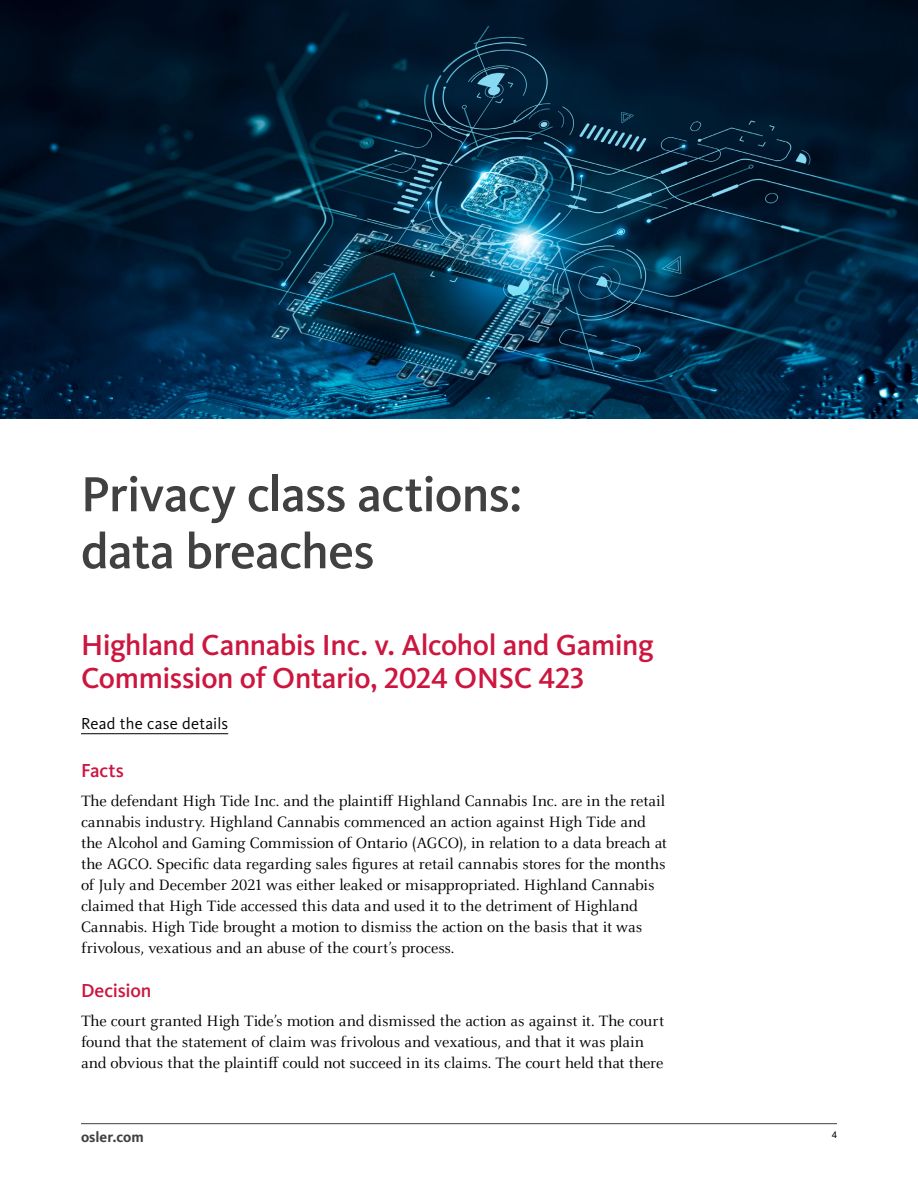
<style>
.page{position:relative;width:918px;height:1188px;background:#fff}
.page>*{position:absolute;margin:0;border:0;box-sizing:border-box;transform-origin:0 0}
.t1{font:500 51px/57px "Kievit Pro";letter-spacing:-.015em;color:#414141}
.t2{font:500 30px/33px "Kievit Pro";letter-spacing:-.015em;color:#cd163f}
.t3{font:500 19.5px "Kievit Pro";letter-spacing:-.01em;color:#cd163f}
.B1{font:16.5px/21px "Celeste OT";letter-spacing:-.005em;color:#000}
.Read_the_case_details{font:16.5px "Kievit Pro";letter-spacing:.015em;color:#000}
.t4{font:700 15px "Kievit Pro";color:#414141}
.t5{font:9.75px "Kievit Pro";color:#000}
</style>
<div class="page">
<hr style="left:81px;top:1123px;width:756px;height:1px;background:#414141">
<img style="left:0;top:0;width:918px;height:418px">
<hr style="left:81px;top:733px;width:147px;height:1px;background:#000">
<h1 class="t1" style="left:81px;top:465px;width:443px">Privacy class actions: data breaches</h1>
<h2 class="t2" style="left:81px;top:628px;width:574px">Highland Cannabis Inc. v. Alcohol and Gaming<br>Commission of Ontario, 2024 ONSC 423</h2>
<p class="Read_the_case_details" style="left:81px;top:713px;width:149px">Read the case details</p>
<h3 class="t3" style="left:81px;top:759px;width:44px">Facts</h3>
<p class="B1" style="left:81px;top:791px;width:588px">The defendant High Tide Inc. and the plaintiff Highland Cannabis Inc. are in the retail cannabis industry. Highland Cannabis commenced an action against High Tide and the Alcohol and Gaming Commission of Ontario (AGCO), in relation to a data breach at the AGCO. Specific data regarding sales figures at retail cannabis stores for the months of July and December 2021 was either leaked or misappropriated. Highland Cannabis claimed that High Tide accessed this data and used it to the detriment of Highland Cannabis. High Tide brought a motion to dismiss the action on the basis that it was frivolous, vexatious and an abuse of the court’s process.</p>
<h3 class="t3" style="left:81px;top:978px;width:72px">Decision</h3>
<p class="B1" style="left:81px;top:1011px;width:585px">The court granted High Tide’s motion and dismissed the action as against it. The court found that the statement of claim was frivolous and vexatious, and that it was plain and obvious that the plaintiff could not succeed in its claims. The court held that there</p>
<p class="t4" style="left:81px;top:1128px;width:64px">osler.com</p>
<p class="t5" style="left:832px;top:1129px;width:7px">4</p>
</div>
